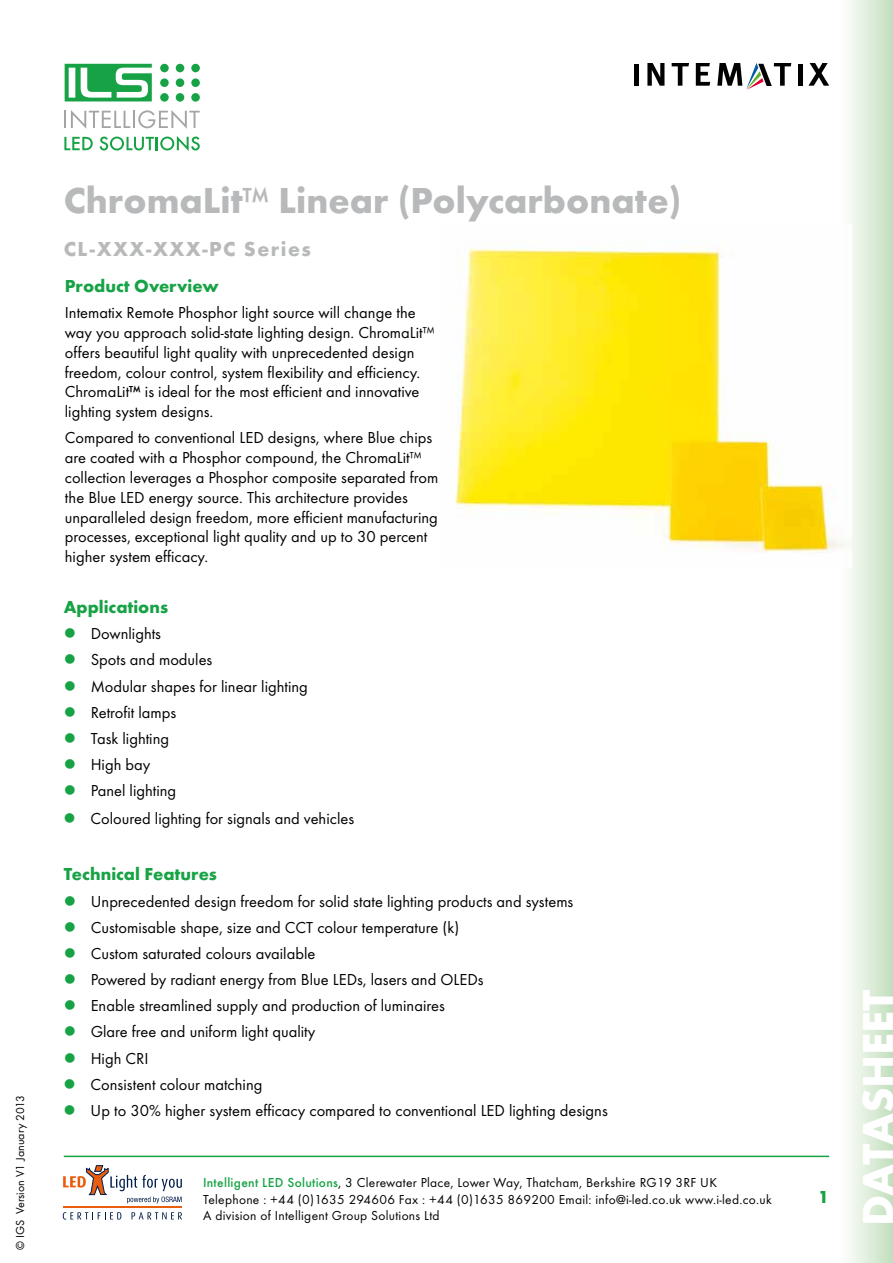
<style>
.page{position:relative;width:893px;height:1263px;background:#fff}
.page>*{position:absolute;margin:0;border:0;box-sizing:border-box;transform-origin:0 0}
.t1{font:700 45px "Futura T";color:#fff}
.t2{font:700 37.5px "Futura T";color:#b7b9ba}
.t3{font:700 21px "Futura T";letter-spacing:.07em;color:#b7b9ba}
.t4{font:700 18px "Futura T";color:#17a345}
.t5{font:16.5px/26.2px "Futura T";color:#000}
.t6{font:13.5px/16.2px "Futura T";letter-spacing:.02em;color:#000}
.t7{font:12px "Futura T";color:#000}
.s1{font-weight:500}
.s2{font-weight:500;color:#17a345}
</style>
<div class="page">
<div style="left:840px;top:0;width:53px;height:1263px;background:linear-gradient(to right,#fff,#c2dfbe)"></div>
<svg style="left:64px;top:110px;width:136px;height:19px"></svg>
<div style="left:160px;top:64px;width:9px;height:8px;background:#17a345;border-radius:50%"></div>
<div style="left:176px;top:64px;width:8px;height:8px;background:#17a345;border-radius:50%"></div>
<div style="left:191px;top:64px;width:9px;height:8px;background:#17a345;border-radius:50%"></div>
<div style="left:160px;top:78px;width:9px;height:9px;background:#17a345;border-radius:50%"></div>
<div style="left:176px;top:78px;width:8px;height:9px;background:#17a345;border-radius:50%"></div>
<div style="left:191px;top:78px;width:9px;height:9px;background:#17a345;border-radius:50%"></div>
<div style="left:160px;top:93px;width:9px;height:9px;background:#17a345;border-radius:50%"></div>
<div style="left:176px;top:93px;width:8px;height:9px;background:#17a345;border-radius:50%"></div>
<div style="left:191px;top:93px;width:9px;height:9px;background:#17a345;border-radius:50%"></div>
<svg style="left:65px;top:64px;width:87px;height:37px"></svg>
<svg style="left:64px;top:137px;width:29px;height:13px"></svg>
<svg style="left:100px;top:136px;width:100px;height:15px"></svg>
<hr style="left:64px;top:1155px;width:765px;height:2px;background:#17a345">
<svg style="left:63px;top:1165px;width:119px;height:38px"></svg>
<hr style="left:63px;top:1207px;width:119px;height:1px;background:#e95d0f">
<svg style="left:63px;top:1212px;width:58px;height:7px"></svg>
<svg style="left:132px;top:1212px;width:50px;height:7px"></svg>
<img style="left:455px;top:225px;width:396px;height:342px">
<div style="left:634px;top:64px;width:5px;height:22px;background:#000"></div>
<div style="left:798px;top:64px;width:5px;height:22px;background:#000"></div>
<svg style="left:647px;top:64px;width:17px;height:22px"></svg>
<svg style="left:672px;top:64px;width:17px;height:22px"></svg>
<svg style="left:696px;top:64px;width:14px;height:22px"></svg>
<svg style="left:717px;top:63px;width:74px;height:27px"></svg>
<svg style="left:808px;top:64px;width:21px;height:22px"></svg>
<p class="t7" style="left:13px;top:1250px;width:156px;rotate:-90deg">© IGS Version V1 January 2013</p>
<h2 class="t2" style="left:64px;top:178px;width:619px">ChromaLit<span class="s1">™</span> Linear (Polycarbonate)</h2>
<p class="t3" style="left:64px;top:237px;width:249px">CL-XXX-XXX-PC Series</p>
<p class="t4" style="left:65px;top:275px;width:155px">Product Overview</p>
<p class="t5" style="left:65px;top:303px;width:371px;line-height:19.8px">Intematix Remote Phosphor light source will change the way you approach solid-state lighting design. ChromaLit™ offers beautiful light quality with unprecedented design freedom, colour control, system flexibility and efficiency.<br>ChromaLit<span class="s1">™</span> is ideal for the most efficient and innovative lighting system designs.</p>
<p class="t5" style="left:65px;top:428px;width:375px;line-height:19.8px">Compared to conventional LED designs, where Blue chips are coated with a Phosphor compound, the ChromaLit™ collection leverages a Phosphor composite separated from the Blue LED energy source. This architecture provides unparalleled design freedom, more efficient manufacturing processes, exceptional light quality and up to 30 percent higher system efficacy.</p>
<p class="t4" style="left:64px;top:596px;width:106px">Applications</p>
<p class="t5" style="left:91px;top:620px;width:219px">Downlights<br>Spots and modules<br>Modular shapes for linear lighting<br>Retrofit lamps<br>Task lighting<br>High bay<br>Panel lighting</p>
<p class="t5" style="left:91px;top:806px;width:265px">Coloured lighting for signals and vehicles</p>
<p class="t4" style="left:64px;top:864px;width:155px">Technical Features</p>
<p class="t5" style="left:91px;top:888px;width:519px">Unprecedented design freedom for solid state lighting products and systems Customisable shape, size and CCT colour temperature (k)<br>Custom saturated colours available<br>Powered by radiant energy from Blue LEDs, lasers and OLEDs<br>Enable streamlined supply and production of luminaires<br>Glare free and uniform light quality<br>High CRI<br>Consistent colour matching<br>Up to 30% higher system efficacy compared to conventional LED lighting designs</p>
<p class="t6" style="left:203px;top:1175px;width:570px"><span class="s2">Intelligent LED Solutions</span>, 3 Clerewater Place, Lower Way, Thatcham, Berkshire RG19 3RF UK<br>Telephone : +44 (0)1635 294606 Fax : +44 (0)1635 869200 Email: info@i-led.co.uk www.i-led.co.uk<br>A division of Intelligent Group Solutions Ltd</p>
<p class="t4" style="left:818px;top:1186px;width:12px">1</p>
<h1 class="t1" style="left:851px;top:1226px;width:238px;rotate:-90deg">DATASHEET</h1>
</div>
